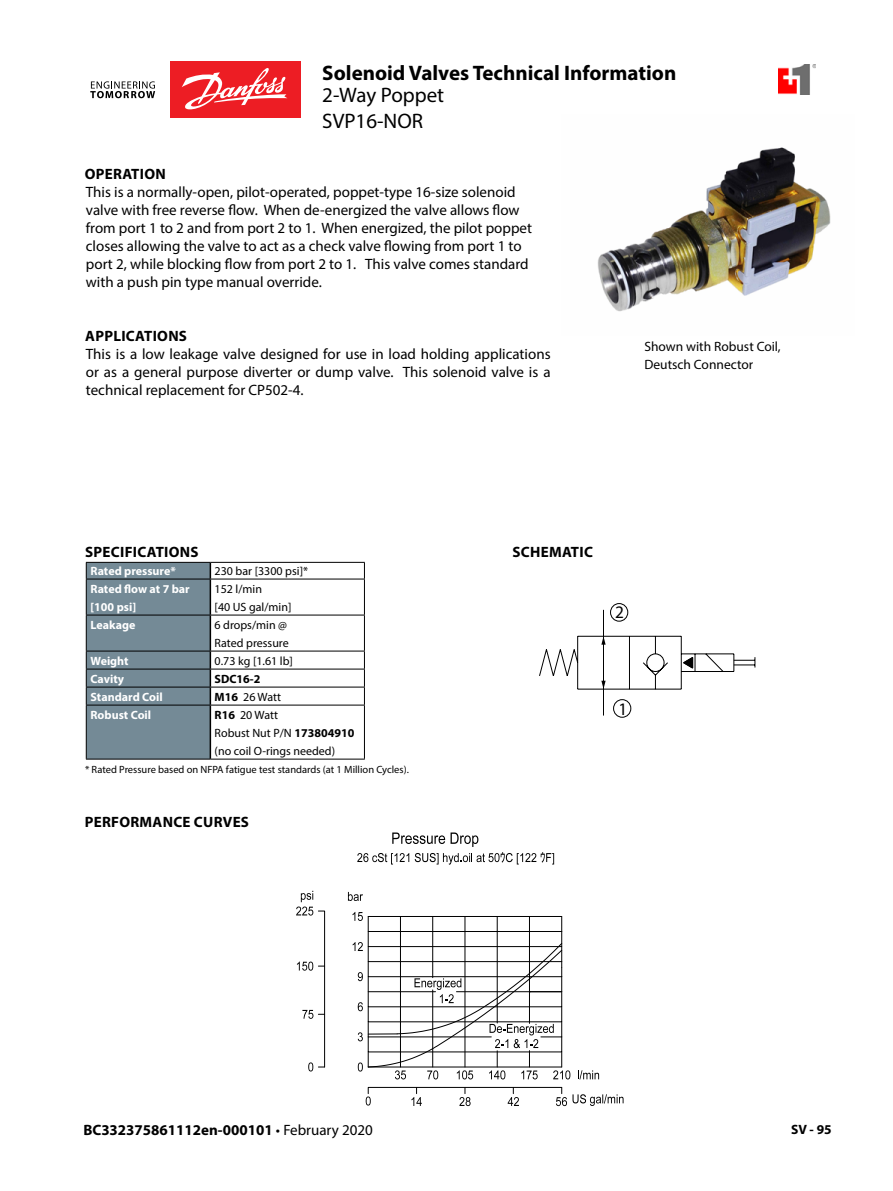
<style>
.page{position:relative;width:893px;height:1191px;background:#fff}
.page>*{position:absolute;margin:0;border:0;box-sizing:border-box;transform-origin:0 0}
.t1{font:700 21px "Myriad Pro";color:#000}
.t2{font:21px/25.5px "Myriad Pro";color:#000}
.t3{font:17.55px "Myriad Ringers";color:#000}
.t4{font:15px/18px "Myriad Pro";color:#000}
.t5{font:700 15px "Myriad Pro";letter-spacing:.02em;color:#000}
.t6{font:700 15px "Myriad Pro";color:#000}
.t7{font:13.5px/18px "Myriad Pro";color:#000}
.t8{font:700 13.5px "Myriad Pro";color:#000}
.t9{font:12px/18px "Myriad Pro";color:#000}
.t10{font:700 12px/18px "Myriad Pro";color:#fff}
.t11{font:700 12px "Myriad Pro";color:#000}
.t12{font:10.5px "Myriad Pro";color:#000}
.s1{font-weight:700}
.s2{font-weight:400}
</style>
<div class="page">
<img style="left:779px;top:65px;width:37px;height:30px">
<div style="left:170px;top:61px;width:130px;height:57px;background:#ed1d24"></div>
<svg style="left:90px;top:81px;width:65px;height:17px"></svg>
<svg style="left:182px;top:68px;width:105px;height:42px"></svg>
<hr style="left:210px;top:562px;width:155px;height:1px;background:#000">
<svg style="left:364px;top:563px;width:1px;height:15px"></svg>
<hr style="left:210px;top:578px;width:155px;height:1px;background:#000">
<hr style="left:364px;top:579px;width:1px;height:35px;background:#000">
<hr style="left:210px;top:614px;width:155px;height:1px;background:#000">
<hr style="left:364px;top:615px;width:1px;height:35px;background:#000">
<hr style="left:210px;top:650px;width:155px;height:1px;background:#000">
<hr style="left:210px;top:668px;width:155px;height:1px;background:#000">
<hr style="left:210px;top:686px;width:155px;height:1px;background:#000">
<svg style="left:364px;top:651px;width:1px;height:53px"></svg>
<hr style="left:210px;top:704px;width:155px;height:1px;background:#000">
<hr style="left:364px;top:705px;width:1px;height:53px;background:#000">
<hr style="left:210px;top:758px;width:155px;height:1px;background:#000">
<svg style="left:86px;top:562px;width:125px;height:197px;background:#6e838e"></svg>
<hr style="left:86px;top:704px;width:124px;height:1px;background:#000">
<hr style="left:86px;top:705px;width:1px;height:53px;background:#000">
<hr style="left:86px;top:758px;width:124px;height:1px;background:#000">
<img style="left:597px;top:147px;width:234px;height:165px">
<svg style="left:578px;top:1070px;width:21px;height:9px"></svg>
<svg style="left:348px;top:892px;width:15px;height:9px"></svg>
<svg style="left:357px;top:832px;width:197px;height:32px"></svg>
<svg style="left:366px;top:1087px;width:257px;height:19px"></svg>
<svg style="left:296px;top:890px;width:29px;height:181px"></svg>
<svg style="left:353px;top:912px;width:217px;height:167px"></svg>
<svg style="left:539px;top:603px;width:216px;height:114px"></svg>
<h1 class="t1" style="left:322px;top:59px;width:356px">Solenoid Valves Technical Information</h1>
<p class="t5" style="left:85px;top:164px;width:83px">OPERATION</p>
<h1 class="t2" style="left:322px;top:82px;width:123px">2-Way Poppet<br>SVP16-NOR</h1>
<p class="t4" style="left:86px;top:182px;width:448px">This is a normally-open, pilot-operated, poppet-type 16-size solenoid valve with free reverse flow. When de-energized the valve allows flow from port 1 to 2 and from port 2 to 1. When energized, the pilot poppet closes allowing the valve to act as a check valve flowing from port 1 to port 2, while blocking flow from port 2 to 1. This valve comes standard with a push pin type manual override.</p>
<p class="t5" style="left:85px;top:326px;width:103px">APPLICATIONS</p>
<p class="t4" style="left:86px;top:344px;width:466px;text-align:justify">This is a low leakage valve designed for use in load holding applications or as a general purpose diverter or dump valve. This solenoid valve is a technical replacement for CP502-4.</p>
<p class="t7" style="left:644px;top:338px;width:138px">Shown with Robust Coil,<br>Deutsch Connector</p>
<p class="t5" style="left:85px;top:542px;width:115px">SPECIFICATIONS</p>
<p class="t5" style="left:513px;top:542px;width:82px">SCHEMATIC</p>
<p class="t10" style="left:91px;top:561px;width:87px">Rated pressure*</p>
<p class="t9" style="left:215px;top:561px;width:95px">230 bar [3300 psi]*</p>
<p class="t10" style="left:91px;top:579px;width:101px">Rated flow at 7 bar [100 psi]</p>
<p class="t9" style="left:215px;top:579px;width:78px">152 l/min<br>[40 US gal/min]</p>
<p class="t10" style="left:91px;top:615px;width:46px">Leakage</p>
<p class="t9" style="left:215px;top:615px;width:76px">6 drops/min @<br>Rated pressure</p>
<p class="t10" style="left:91px;top:651px;width:40px">Weight</p>
<p class="t9" style="left:215px;top:651px;width:80px">0.73 kg [1.61 lb]</p>
<p class="t10" style="left:91px;top:669px;width:35px">Cavity</p>
<p class="t11" style="left:215px;top:671px;width:47px">SDC16-2</p>
<p class="t10" style="left:91px;top:687px;width:74px">Standard Coil</p>
<p class="t9" style="left:215px;top:687px;width:68px"><span class="s1">M16</span> 26 Watt</p>
<p class="t10" style="left:91px;top:705px;width:62px">Robust Coil</p>
<p class="t9" style="left:215px;top:705px;width:141px"><span class="s1">R16</span> 20 Watt<br>Robust Nut P/N <span class="s1">173804910 </span>(no coil O-rings needed)</p>
<p class="t12" style="left:85px;top:763px;width:325px">* Rated Pressure based on NFPA fatigue test standards (at 1 Million Cycles).</p>
<p class="t5" style="left:85px;top:812px;width:166px">PERFORMANCE CURVES</p>
<p class="t3" style="left:615px;top:601px;width:10px">2</p>
<p class="t3" style="left:618px;top:698px;width:10px">1</p>
<p class="t6" style="left:83px;top:1120px;width:291px">BC332375861112en-000101 <span class="s2">• February 2020</span></p>
<p class="t8" style="left:791px;top:1120px;width:42px">SV - 95</p>
</div>
